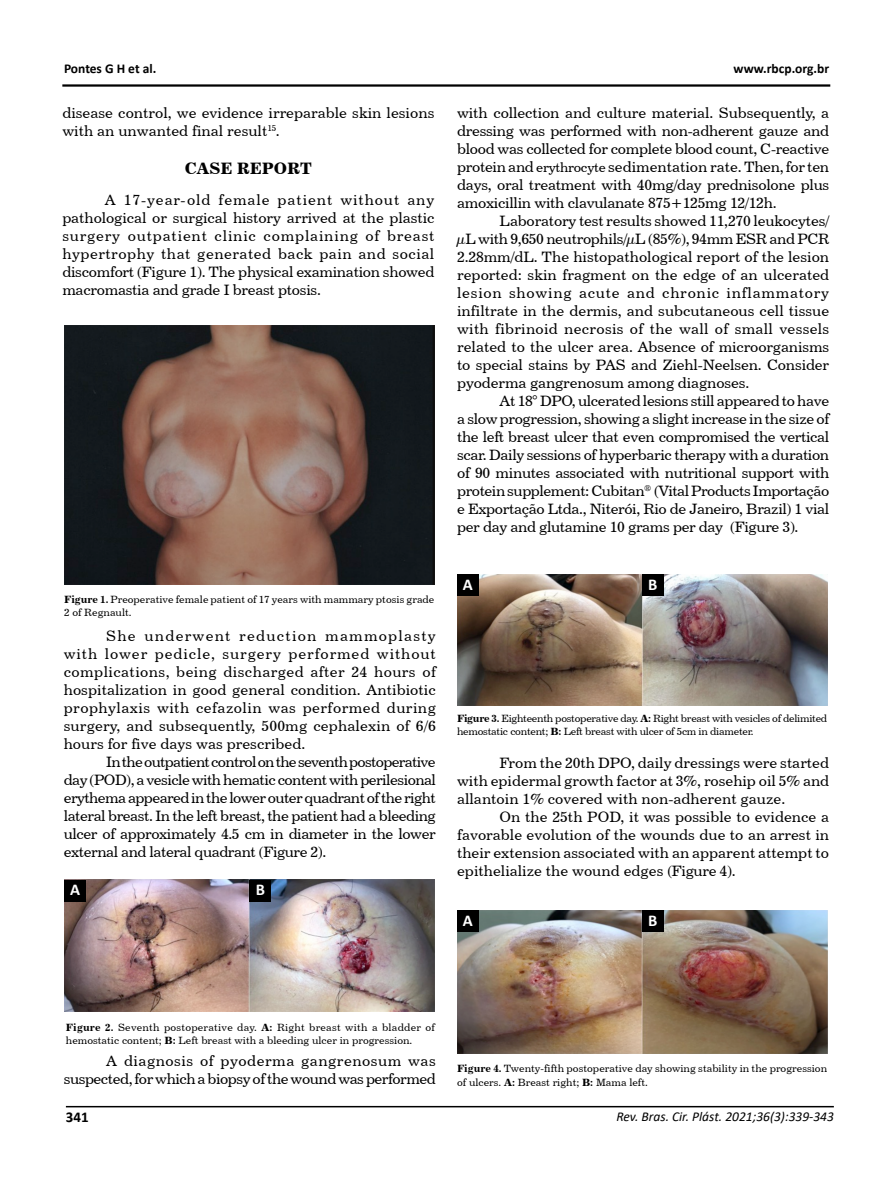
<style>
.page{position:relative;width:893px;height:1191px;background:#fff}
.page>*{position:absolute;margin:0;border:0;box-sizing:border-box;transform-origin:0 0}
.t1{font:16.5px "Century 731 BT Bold A";color:#000}
.t2{font:700 16.5px "Calibri";color:#fff}
.t3{font:15px/18px "Century 731 BT Roman A";letter-spacing:-.01em;color:#000;text-align:justify}
.t4{font:15px/18px "Century 731 BT Roman A";letter-spacing:-.03em;color:#000;text-align:right}
.t5{font:700 15px "Calibri";color:#000}
.t6{font:italic 13.5px "Calibri";color:#000}
.t7{font:700 13.5px "Calibri";color:#000}
.t8{font:10.5px/13.2px "Century 731 BT Roman A";color:#000}
.t9{font:10.5px/13.2px "Century 731 BT Roman A";letter-spacing:-.025em;color:#000}
.s1{font-size:13.5px}
.s2{font-family:"Century 731 BT Bold A"}
</style>
<div class="page">
<hr style="left:66px;top:1106px;width:768px;height:1px;background:#000">
<hr style="left:62px;top:84px;width:768px;height:3px;background:#000">
<img style="left:65px;top:326px;width:370px;height:258px">
<img style="left:65px;top:880px;width:370px;height:131px">
<div style="left:65px;top:880px;width:21px;height:21px;background:#000"></div>
<div style="left:250px;top:880px;width:21px;height:21px;background:#000"></div>
<img style="left:457px;top:910px;width:370px;height:143px">
<div style="left:457px;top:910px;width:21px;height:22px;background:#000"></div>
<div style="left:642px;top:910px;width:21px;height:22px;background:#000"></div>
<img style="left:457px;top:574px;width:370px;height:132px">
<div style="left:457px;top:574px;width:21px;height:21px;background:#000"></div>
<div style="left:642px;top:574px;width:21px;height:21px;background:#000"></div>
<p class="t7" style="left:64px;top:59px;width:94px">Pontes G H et al.</p>
<p class="t7" style="left:734px;top:59px;width:97px">www.rbcp.org.br</p>
<p class="t3" style="left:62px;top:103px;width:374px">disease control, we evidence irreparable skin lesions with an unwanted final result<sup>15</sup>.</p>
<p class="t1" style="left:185px;top:158px;width:129px">CASE REPORT</p>
<p class="t3" style="left:62px;top:190px;width:374px;text-indent:43px">A 17-year-old female patient without any pathological or surgical history arrived at the plastic surgery outpatient clinic complaining of breast hypertrophy that generated back pain and social discomfort (Figure 1). The physical examination showed macromastia and grade I breast ptosis.</p>
<p class="t3" style="left:457px;top:103px;width:374px">with collection and culture material. Subsequently, a dressing was performed with non-adherent gauze and blood was collected for complete blood count, C-reactive protein and <span class="s1">erythrocyte</span> sedimentation rate. Then, for ten days, oral treatment with 40mg/day prednisolone plus amoxicillin with clavulanate 875+125mg 12/12h.</p>
<p class="t3" style="left:457px;top:211px;width:374px;text-indent:43px">Laboratory test results showed 11,270 leukocytes/ μL with 9,650 neutrophils/μL (85%), 94mm ESR and PCR 2.28mm/dL. The histopathological report of the lesion reported: skin fragment on the edge of an ulcerated lesion showing acute and chronic inflammatory infiltrate in the dermis, and subcutaneous cell tissue with fibrinoid necrosis of the wall of small vessels related to the ulcer area. Absence of microorganisms to special stains by PAS and Ziehl-Neelsen. Consider pyoderma gangrenosum among diagnoses.</p>
<p class="t3" style="left:457px;top:391px;width:374px;text-indent:43px">At 18° DPO, ulcerated lesions still appeared to have a slow progression, showing a slight increase in the size of the left breast ulcer that even compromised the vertical scar. Daily sessions of hyperbaric therapy with a duration of 90 minutes associated with nutritional support with protein supplement: Cubitan<sup>®</sup> (Vital Products Importação e Exportação Ltda., Niterói, Rio de Janeiro, Brazil) 1 vial per day and glutamine 10 grams per day (Figure 3).</p>
<p class="t8" style="left:64px;top:593px;width:372px"><span class="s2">Figure 1.</span> Preoperative female patient of 17 years with mammary ptosis grade<br>2 of Regnault.</p>
<p class="t3" style="left:64px;top:626px;width:374px;text-indent:43px">She underwent reduction mammoplasty with lower pedicle, surgery performed without complications, being discharged after 24 hours of hospitalization in good general condition. Antibiotic prophylaxis with cefazolin was performed during surgery, and subsequently, 500mg cephalexin of 6/6 hours for five days was prescribed.</p>
<p class="t3" style="left:64px;top:752px;width:374px;text-indent:43px">In the outpatient control on the seventh postoperative day (POD), a vesicle with hematic content with perilesional erythema appeared in the lower outer quadrant of the right lateral breast. In the left breast, the patient had a bleeding ulcer of approximately 4.5 cm in diameter in the lower external and lateral quadrant (Figure 2).</p>
<p class="t2" style="left:70px;top:878px;width:11px">A</p>
<p class="t2" style="left:256px;top:878px;width:11px">B</p>
<p class="t2" style="left:463px;top:572px;width:11px">A</p>
<p class="t2" style="left:648px;top:572px;width:11px">B</p>
<p class="t9" style="left:457px;top:711px;width:372px"><span class="s2">Figure 3.</span> Eighteenth postoperative day. <span class="s2">A:</span> Right breast with vesicles of delimited hemostatic content; <span class="s2">B:</span> Left breast with ulcer of 5cm in diameter.</p>
<p class="t3" style="left:457px;top:753px;width:374px;text-indent:43px">From the 20th DPO, daily dressings were started with epidermal growth factor at 3%, rosehip oil 5% and allantoin 1% covered with non-adherent gauze.</p>
<p class="t3" style="left:457px;top:807px;width:374px;text-indent:43px">On the 25th POD, it was possible to evidence a favorable evolution of the wounds due to an arrest in their extension associated with an apparent attempt to epithelialize the wound edges (Figure 4).</p>
<p class="t2" style="left:463px;top:909px;width:11px">A</p>
<p class="t2" style="left:648px;top:909px;width:11px">B</p>
<p class="t8" style="left:66px;top:1020px;width:370px"><span class="s2">Figure 2.</span> Seventh postoperative day. <span class="s2">A:</span> Right breast with a bladder of hemostatic content; <span class="s2">B:</span> Left breast with a bleeding ulcer in progression.</p>
<p class="t4" style="left:64px;top:1051px;width:374px">A diagnosis of pyoderma gangrenosum was suspected, for which a biopsy of the wound was performed</p>
<p class="t8" style="left:457px;top:1062px;width:372px"><span class="s2">Figure 4.</span> Twenty-fifth postoperative day showing stability in the progression of ulcers. <span class="s2">A:</span> Breast right; <span class="s2">B:</span> Mama left.</p>
<p class="t5" style="left:66px;top:1106px;width:24px">341</p>
<p class="t6" style="left:616px;top:1107px;width:219px">Rev. Bras. Cir. Plást. 2021;36(3):339-343</p>
</div>
